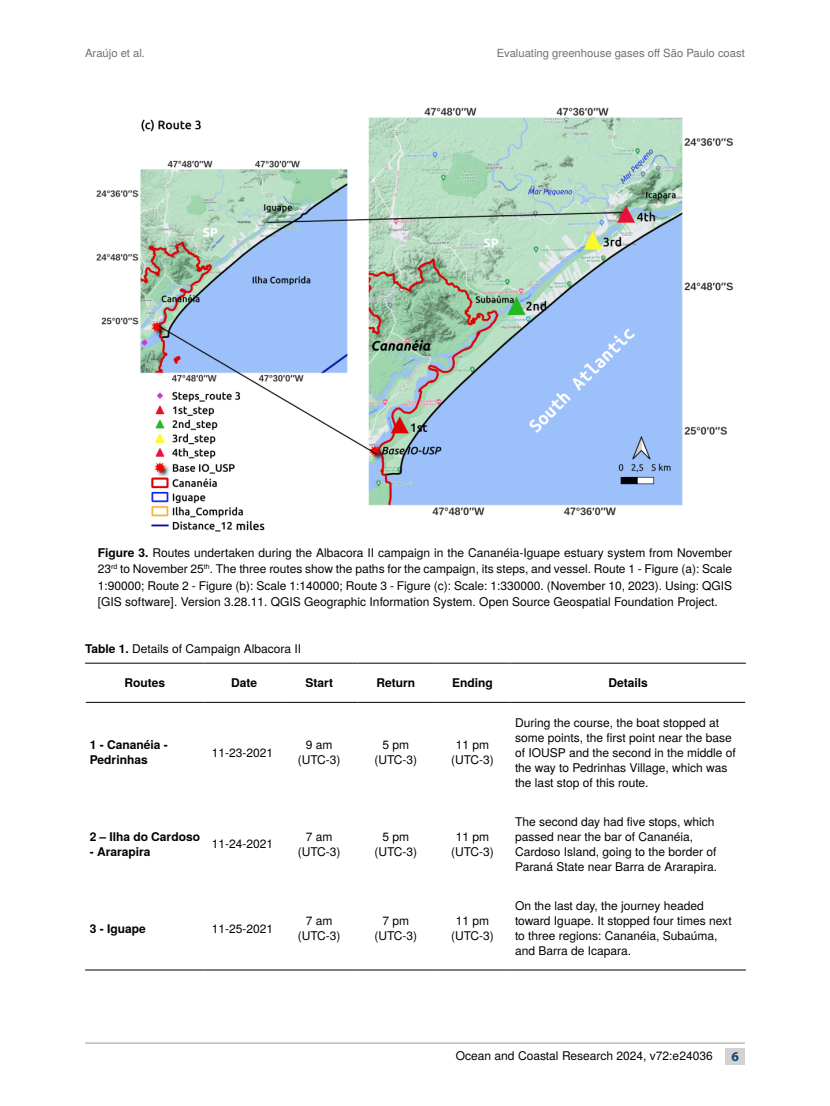
<style>
.page{position:relative;width:830px;height:1106px;background:#fff}
.page>*{position:absolute;margin:0;border:0;box-sizing:border-box;transform-origin:0 0}
.t1{font:700 13.5px "Myriad Pro";color:#134272}
.t2{font:12px/15px "Te X Gyre Heros";color:#000;text-align:center}
.t3{font:700 12px/15px "Te X Gyre Heros";color:#000}
.t4{font:11.25px "Te X Gyre Heros";color:#6d6e71}
.s1{font-weight:700}
</style>
<div class="page">
<hr style="left:85px;top:1042px;width:659px;height:1px;background:#9a9a9b">
<div style="left:725px;top:1048px;width:19px;height:16px;background:#d2d2d2"></div>
<img style="left:96px;top:107px;width:638px;height:425px">
<hr style="left:85px;top:663px;width:119px;height:1px;background:#000">
<hr style="left:204px;top:663px;width:77px;height:1px;background:#000">
<hr style="left:281px;top:663px;width:76px;height:1px;background:#000">
<hr style="left:357px;top:663px;width:77px;height:1px;background:#000">
<hr style="left:434px;top:663px;width:76px;height:1px;background:#000">
<hr style="left:510px;top:663px;width:235px;height:1px;background:#000">
<hr style="left:86px;top:702px;width:118px;height:1px;background:#000">
<hr style="left:204px;top:702px;width:77px;height:1px;background:#000">
<hr style="left:281px;top:702px;width:76px;height:1px;background:#000">
<hr style="left:357px;top:702px;width:77px;height:1px;background:#000">
<hr style="left:434px;top:702px;width:76px;height:1px;background:#000">
<hr style="left:510px;top:702px;width:234px;height:1px;background:#000">
<hr style="left:85px;top:969px;width:119px;height:1px;background:#000">
<hr style="left:204px;top:969px;width:77px;height:1px;background:#000">
<hr style="left:281px;top:969px;width:76px;height:1px;background:#000">
<hr style="left:357px;top:969px;width:77px;height:1px;background:#000">
<hr style="left:434px;top:969px;width:76px;height:1px;background:#000">
<hr style="left:510px;top:969px;width:235px;height:1px;background:#000">
<p class="t4" style="left:85px;top:44px;width:61px">Araújo et al.</p>
<p class="t4" style="left:496px;top:44px;width:249px">Evaluating greenhouse gases off São Paulo coast</p>
<p class="t2" style="left:98px;top:543px;width:635px;line-height:16.5px;text-align:justify"><span class="s1">Figure 3.</span> Routes undertaken during the Albacora II campaign in the Cananéia-Iguape estuary system from November 23<sup>rd</sup> to November 25<sup>th</sup>. The three routes show the paths for the campaign, its steps, and vessel. Route 1 - Figure (a): Scale 1:90000; Route 2 - Figure (b): Scale 1:140000; Route 3 - Figure (c): Scale: 1:330000. (November 10, 2023). Using: QGIS [GIS software]. Version 3.28.11. QGIS Geographic Information System. Open Source Geospatial Foundation Project.</p>
<p class="t2" style="left:85px;top:640px;width:217px"><span class="s1">Table 1.</span> Details of Campaign Albacora II</p>
<p class="t3" style="left:124px;top:675px;width:42px">Routes</p>
<p class="t3" style="left:231px;top:675px;width:27px">Date</p>
<p class="t3" style="left:305px;top:675px;width:29px">Start</p>
<p class="t3" style="left:376px;top:675px;width:40px">Return</p>
<p class="t3" style="left:452px;top:675px;width:42px">Ending</p>
<p class="t3" style="left:608px;top:675px;width:41px">Details</p>
<p class="t3" style="left:90px;top:736px;width:80px">1 - Cananéia -<br>Pedrinhas</p>
<p class="t2" style="left:212px;top:744px;width:63px">11-23-2021</p>
<p class="t2" style="left:297px;top:736px;width:44px">9 am (UTC-3)</p>
<p class="t2" style="left:374px;top:736px;width:44px">5 pm (UTC-3)</p>
<p class="t2" style="left:451px;top:736px;width:44px">11 pm (UTC-3)</p>
<p class="t3" style="left:90px;top:828px;width:112px">2 – Ilha do Cardoso</p>
<p class="t3" style="left:90px;top:843px;width:62px">- Ararapira</p>
<p class="t2" style="left:212px;top:835px;width:63px">11-24-2021</p>
<p class="t2" style="left:297px;top:828px;width:44px">7 am (UTC-3)</p>
<p class="t2" style="left:374px;top:828px;width:44px">5 pm (UTC-3)</p>
<p class="t2" style="left:451px;top:828px;width:44px">11 pm (UTC-3)</p>
<p class="t3" style="left:90px;top:920px;width:58px">3 - Iguape</p>
<p class="t2" style="left:212px;top:920px;width:63px">11-25-2021</p>
<p class="t2" style="left:297px;top:912px;width:44px">7 am (UTC-3)</p>
<p class="t2" style="left:374px;top:912px;width:44px">7 pm (UTC-3)</p>
<p class="t2" style="left:451px;top:912px;width:44px">11 pm (UTC-3)</p>
<p class="t2" style="left:514px;top:714px;width:222px;text-align:left">During the course, the boat stopped at some points, the first point near the base of IOUSP and the second in the middle of the way to Pedrinhas Village, which was the last stop of this route.</p>
<p class="t2" style="left:514px;top:813px;width:203px;text-align:left">The second day had five stops, which passed near the bar of Cananéia, Cardoso Island, going to the border of Paraná State near Barra de Ararapira.</p>
<p class="t2" style="left:514px;top:897px;width:218px;text-align:left">On the last day, the journey headed toward Iguape. It stopped four times next to three regions: Cananéia, Subaúma, and Barra de Icapara.</p>
<p class="t2" style="left:455px;top:1047px;width:258px">Ocean and Coastal Research 2024, v72:e24036</p>
<p class="t1" style="left:731px;top:1048px;width:9px">6</p>
</div>
